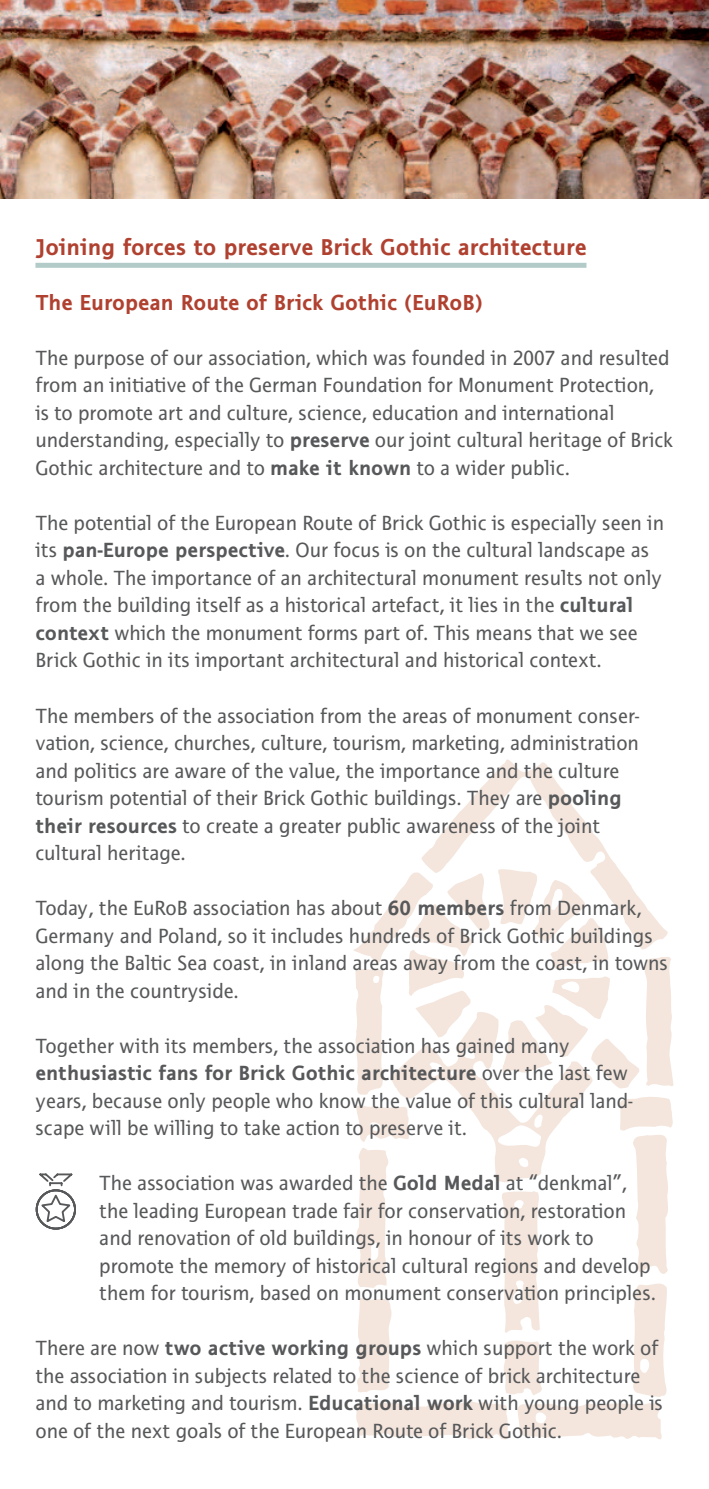
<style>
.page{position:relative;width:709px;height:1489px;background:#fff}
.page>*{position:absolute;margin:0;border:0;box-sizing:border-box;transform-origin:0 0}
.t1{font:700 23.75px "Thordis Sans EFEL";color:#b04130}
.t2{font:700 22.5px "Thordis Sans EFEL";color:#b04130}
.t3{font:21.25px/27.5px "Thordis Sans EFEL";color:#57585a}
.s1{font-weight:700}
</style>
<div class="page">
<svg style="left:354px;top:759px;width:320px;height:681px"></svg>
<img style="left:0;top:0;width:709px;height:198px">
<div style="left:35px;top:263px;width:551px;height:5px;background:#b2cbc8"></div>
<div style="left:36px;top:1189px;width:40px;height:40px;border:2px solid #57585a;border-radius:50%"></div>
<svg style="left:38px;top:1173px;width:36px;height:51px"></svg>
<p class="t1" style="left:35px;top:233px;width:552px">Joining forces to preserve Brick Gothic architecture</p>
<p class="t2" style="left:35px;top:289px;width:449px">The European Route of Brick Gothic (EuRoB)</p>
<p class="t3" style="left:35px;top:344px;width:639px">The purpose of our association, which was founded in 2007 and resulted from an initiative of the German Foundation for Monument Protection, is to promote art and culture, science, education and international understanding, especially to <span class="s1">preserve</span> our joint cultural heritage of Brick Gothic architecture and to <span class="s1">make it known</span> to a wider public.</p>
<p class="t3" style="left:35px;top:509px;width:630px">The potential of the European Route of Brick Gothic is especially seen in its <span class="s1">pan-Europe perspective</span>. Our focus is on the cultural landscape as a whole. The importance of an architectural monument results not only from the building itself as a historical artefact, it lies in the <span class="s1">cultural context</span> which the monument forms part of. This means that we see Brick Gothic in its important architectural and historical context.</p>
<p class="t3" style="left:35px;top:702px;width:605px">The members of the association from the areas of monument conser&shy;vation, science, churches, culture, tourism, marketing, administration and politics are aware of the value, the importance and the culture tourism potential of their Brick Gothic buildings. They are <span class="s1">pooling their resources</span> to create a greater public awareness of the joint cultural heritage.</p>
<p class="t3" style="left:35px;top:894px;width:634px">Today, the EuRoB association has about <span class="s1">60 members</span> from Denmark, Germany and Poland, so it includes hundreds of Brick Gothic buildings along the Baltic Sea coast, in inland areas away from the coast, in towns and in the countryside.</p>
<p class="t3" style="left:35px;top:1032px;width:598px">Together with its members, the association has gained many <span class="s1">enthusiastic fans for Brick Gothic architecture</span> over the last few years, because only people who know the value of this cultural land&shy;scape will be willing to take action to preserve it.</p>
<p class="t3" style="left:99px;top:1169px;width:558px">The association was awarded the <span class="s1">Gold Medal</span> at “denkmal”, the leading European trade fair for conservation, restoration and renovation of old buildings, in honour of its work to promote the memory of historical cultural regions and develop them for tourism, based on monument conservation principles.</p>
<p class="t3" style="left:35px;top:1334px;width:629px">There are now <span class="s1">two active working groups</span> which support the work of the association in subjects related to the science of brick architecture and to marketing and tourism. <span class="s1">Educational work</span> with young people is one of the next goals of the European Route of Brick Gothic.</p>
</div>
